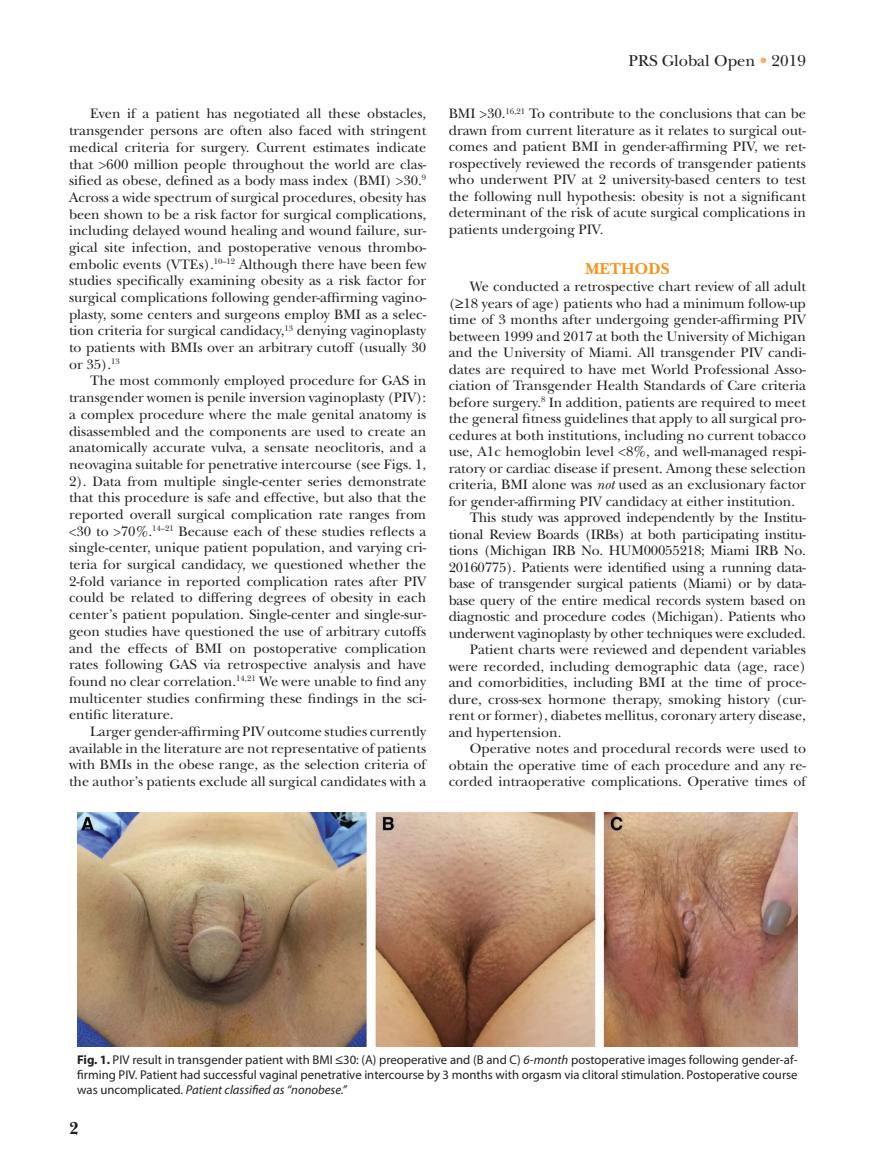
<style>
.page{position:relative;width:878px;height:1175px;background:#fff}
.page>*{position:absolute;margin:0;border:0;box-sizing:border-box;transform-origin:0 0}
.t1{font:700 18px "New Baskerville";color:#231f20}
.t2{font:16.5px "New Baskerville";color:#231f20}
.t3{font:700 16.5px "New Baskerville";color:#f7931d}
.t4{font:14.25px/16.6px "New Baskerville";color:#231f20;text-align:justify}
.t5{font:12.75px/15px "Myriad Pro";color:#231f20;text-align:justify}
.s1{color:#fab05f}
.s2{font-family:"Gandhari Unicode"}
.s3{font-style:italic}
.s4{font-weight:700}
</style>
<div class="page">
<img style="left:77px;top:812px;width:720px;height:234px">
<p class="t4" style="left:69px;top:106px;width:359px;text-indent:21px">Even if a patient has negotiated all these obstacles, transgender persons are often also faced with stringent medical criteria for surgery. Current estimates indicate that &gt;600 million people throughout the world are clas&shy;sified as obese, defined as a body mass index (BMI) &gt;30.<sup>9<br></sup>Across a wide spectrum of surgical procedures, obesity has been shown to be a risk factor for surgical complications, including delayed wound healing and wound failure, sur&shy;gical site infection, and postoperative venous thrombo&shy;embolic events (VTEs).<sup>10–12</sup> Although there have been few studies specifically examining obesity as a risk factor for surgical complications following gender-affirming vagino&shy;plasty, some centers and surgeons employ BMI as a selec&shy;tion criteria for surgical candidacy,<sup>13</sup> denying vaginoplasty to patients with BMIs over an arbitrary cutoff (usually 30 or 35).<sup>13</sup></p>
<p class="t4" style="left:69px;top:372px;width:359px;text-indent:21px">The most commonly employed procedure for GAS in transgender women is penile inversion vaginoplasty (PIV): a complex procedure where the male genital anatomy is disassembled and the components are used to create an anatomically accurate vulva, a sensate neoclitoris, and a neovagina suitable for penetrative intercourse (see Figs. 1, 2). Data from multiple single-center series demonstrate that this procedure is safe and effective, but also that the reported overall surgical complication rate ranges from &lt;30 to &gt;70%.<sup>14–21</sup> Because each of these studies reflects a single-center, unique patient population, and varying cri&shy;teria for surgical candidacy, we questioned whether the 2-fold variance in reported complication rates after PIV could be related to differing degrees of obesity in each center’s patient population. Single-center and single-sur&shy;geon studies have questioned the use of arbitrary cutoffs and the effects of BMI on postoperative complication rates following GAS via retrospective analysis and have found no clear correlation.<sup>14,21</sup> We were unable to find any multicenter studies confirming these findings in the sci&shy;entific literature.</p>
<p class="t4" style="left:69px;top:723px;width:359px;text-indent:21px">Larger gender-affirming PIV outcome studies currently available in the literature are not representative of patients with BMIs in the obese range, as the selection criteria of the author’s patients exclude all surgical candidates with a</p>
<p class="t2" style="left:628px;top:51px;width:179px">PRS Global Open <span class="s1">•</span> 2019</p>
<p class="t4" style="left:448px;top:106px;width:359px">BMI &gt;30.<sup>16,21</sup> To contribute to the conclusions that can be drawn from current literature as it relates to surgical out&shy;comes and patient BMI in gender-affirming PIV, we ret&shy;rospectively reviewed the records of transgender patients who underwent PIV at 2 university-based centers to test the following null hypothesis: obesity is not a significant determinant of the risk of acute surgical complications in patients undergoing PIV.</p>
<p class="t3" style="left:585px;top:259px;width:86px">METHODS</p>
<p class="t4" style="left:470px;top:278px;width:338px">We conducted a retrospective chart review of all adult</p>
<p class="t4" style="left:448px;top:295px;width:358px">(<span class="s2">≥</span>18 years of age) patients who had a minimum follow-up</p>
<p class="t4" style="left:448px;top:311px;width:358px">time of 3 months after undergoing gender-affirming PIV</p>
<p class="t4" style="left:448px;top:328px;width:359px">between 1999 and 2017 at both the University of Michigan</p>
<p class="t4" style="left:448px;top:344px;width:359px">and the University of Miami. All transgender PIV candi-</p>
<p class="t4" style="left:448px;top:361px;width:358px">dates are required to have met World Professional Asso-</p>
<p class="t4" style="left:448px;top:377px;width:359px">ciation of Transgender Health Standards of Care criteria</p>
<p class="t4" style="left:448px;top:394px;width:358px">before surgery.<sup>8</sup> In addition, patients are required to meet</p>
<p class="t4" style="left:449px;top:410px;width:359px">the general fitness guidelines that apply to all surgical pro-</p>
<p class="t4" style="left:449px;top:427px;width:359px">cedures at both institutions, including no current tobacco</p>
<p class="t4" style="left:449px;top:443px;width:359px">use, A1c hemoglobin level &lt;8%, and well-managed respi-</p>
<p class="t4" style="left:449px;top:460px;width:358px">ratory or cardiac disease if present. Among these selection</p>
<p class="t4" style="left:449px;top:476px;width:358px">criteria, BMI alone was <span class="s3">not</span> used as an exclusionary factor</p>
<p class="t4" style="left:449px;top:493px;width:348px">for gender-affirming PIV candidacy at either institution.</p>
<p class="t4" style="left:470px;top:509px;width:338px">This study was approved independently by the Institu-</p>
<p class="t4" style="left:449px;top:526px;width:358px">tional Review Boards (IRBs) at both participating institu-</p>
<p class="t4" style="left:449px;top:542px;width:359px">tions (Michigan IRB No. HUM00055218; Miami IRB No.</p>
<p class="t4" style="left:449px;top:559px;width:359px">20160775). Patients were identified using a running data-</p>
<p class="t4" style="left:449px;top:575px;width:359px">base of transgender surgical patients (Miami) or by data-</p>
<p class="t4" style="left:449px;top:592px;width:359px">base query of the entire medical records system based on</p>
<p class="t4" style="left:449px;top:608px;width:358px">diagnostic and procedure codes (Michigan). Patients who</p>
<p class="t4" style="left:449px;top:625px;width:359px">underwent vaginoplasty by other techniques were excluded.</p>
<p class="t4" style="left:470px;top:641px;width:338px">Patient charts were reviewed and dependent variables</p>
<p class="t4" style="left:449px;top:658px;width:359px">were recorded, including demographic data (age, race)</p>
<p class="t4" style="left:449px;top:674px;width:359px">and comorbidities, including BMI at the time of proce-</p>
<p class="t4" style="left:449px;top:691px;width:359px">dure, cross-sex hormone therapy, smoking history (cur-</p>
<p class="t4" style="left:449px;top:707px;width:358px">rent or former), diabetes mellitus, coronary artery disease,</p>
<p class="t4" style="left:449px;top:724px;width:114px">and hypertension.</p>
<p class="t4" style="left:470px;top:740px;width:338px">Operative notes and procedural records were used to</p>
<p class="t4" style="left:449px;top:757px;width:358px">obtain the operative time of each procedure and any re-</p>
<p class="t4" style="left:449px;top:773px;width:359px">corded intraoperative complications. Operative times of</p>
<p class="t5" style="left:77px;top:1052px;width:721px"><span class="s4">Fig. 1.</span> PIV result in transgender patient with BMI <span class="s2">≤</span>30: (A) preoperative and (B and C) <span class="s3">6-month</span> postoperative images following gender-af&shy;firming PIV. Patient had successful vaginal penetrative intercourse by 3 months with orgasm via clitoral stimulation. Postoperative course was uncomplicated. <span class="s3">Patient classified as “nonobese.”</span></p>
<p class="t1" style="left:69px;top:1118px;width:11px">2</p>
</div>
